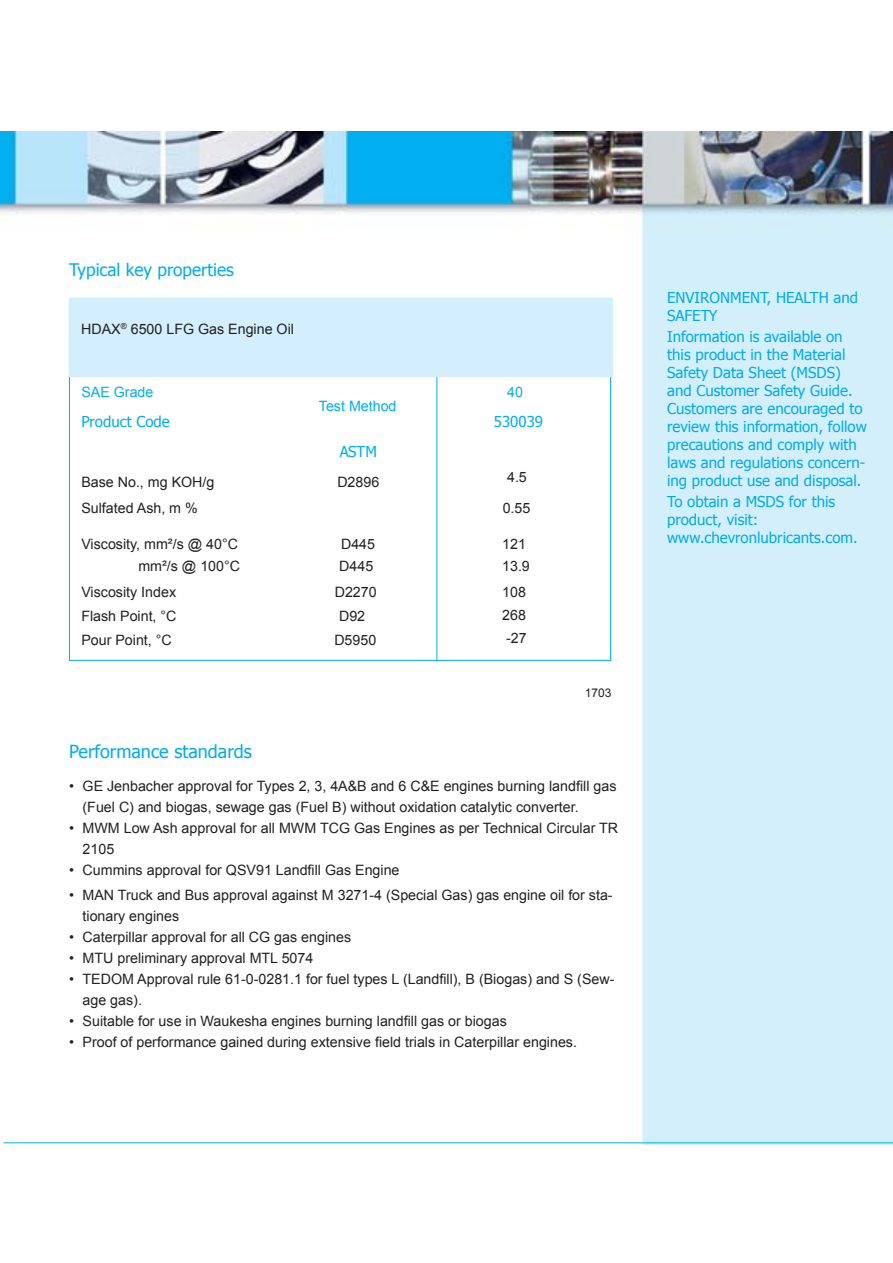
<style>
.page{position:relative;width:893px;height:1263px;background:#fff}
.page>*{position:absolute;margin:0;border:0;box-sizing:border-box;transform-origin:0 0}
.t1{font:18px "Tahoma";color:#00acee}
.t2{font:17.25px "Tahoma";color:#00acee}
.t3{font:15px/18px "Tahoma";color:#00acee}
.t4{font:14.25px/21px "Arial";color:#221f1f}
.t5{font:14.25px "Arial";color:#00acee}
.t6{font:12px "Arial";color:#221f1f}
</style>
<div class="page">
<img style="left:0;top:131px;width:892px;height:1014px">
<hr style="left:436px;top:299px;width:1px;height:362px;background:#00acee">
<hr style="left:69px;top:376px;width:542px;height:1px;background:#00acee">
<hr style="left:3px;top:1142px;width:889px;height:1px;background:#00acee">
<div style="left:69px;top:298px;width:543px;height:78px;background:#d3eefc"></div>
<p class="t2" style="left:69px;top:258px;width:166px">Typical key properties</p>
<p class="t4" style="left:81px;top:319px;width:214px">HDAX<sup>®</sup> 6500 LFG Gas Engine Oil</p>
<p class="t5" style="left:81px;top:382px;width:74px">SAE Grade</p>
<p class="t5" style="left:319px;top:397px;width:79px">Test Method</p>
<p class="t5" style="left:507px;top:382px;width:17px">40</p>
<p class="t3" style="left:81px;top:412px;width:90px">Product Code</p>
<p class="t3" style="left:494px;top:412px;width:51px">530039</p>
<p class="t3" style="left:340px;top:442px;width:39px">ASTM</p>
<p class="t4" style="left:81px;top:472px;width:135px">Base No., mg KOH/g</p>
<p class="t4" style="left:337px;top:472px;width:43px">D2896</p>
<p class="t4" style="left:81px;top:498px;width:118px">Sulfated Ash, m %</p>
<p class="t4" style="left:81px;top:534px;width:158px">Viscosity, mm²/s @ 40°C</p>
<p class="t4" style="left:341px;top:534px;width:36px">D445</p>
<p class="t4" style="left:138px;top:556px;width:103px">mm²/s @ 100°C</p>
<p class="t4" style="left:339px;top:556px;width:36px">D445</p>
<p class="t4" style="left:81px;top:582px;width:96px">Viscosity Index</p>
<p class="t4" style="left:335px;top:582px;width:43px">D2270</p>
<p class="t4" style="left:81px;top:606px;width:97px">Flash Point, °C</p>
<p class="t4" style="left:339px;top:606px;width:28px">D92</p>
<p class="t4" style="left:81px;top:630px;width:92px">Pour Point, °C</p>
<p class="t4" style="left:334px;top:630px;width:43px">D5950</p>
<p class="t4" style="left:502px;top:462px;width:29px;line-height:31px;text-align:center">4.5<br>0.55</p>
<p class="t4" style="left:502px;top:534px;width:29px;line-height:21.8px">121<br>13.9</p>
<p class="t4" style="left:502px;top:581px;width:26px;line-height:22.8px;text-align:justify">108<br>268 -27</p>
<p class="t6" style="left:584px;top:685px;width:28px">1703</p>
<p class="t1" style="left:69px;top:739px;width:184px">Performance standards</p>
<p class="t4" style="left:83px;top:776px;width:535px;text-indent:-13px">• GE Jenbacher approval for Types 2, 3, 4A&amp;B and 6 C&amp;E engines burning landfill gas (Fuel C) and biogas, sewage gas (Fuel B) without oxidation catalytic converter.</p>
<p class="t4" style="left:83px;top:818px;width:537px;text-indent:-13px">• MWM Low Ash approval for all MWM TCG Gas Engines as per Technical Circular TR<br>2105</p>
<p class="t4" style="left:69px;top:860px;width:332px">• Cummins approval for QSV91 Landfill Gas Engine</p>
<p class="t4" style="left:83px;top:885px;width:531px;text-indent:-13px">• MAN Truck and Bus approval against M 3271-4 (Special Gas) gas engine oil for sta&shy;tionary engines</p>
<p class="t4" style="left:69px;top:927px;width:283px">• Caterpillar approval for all CG gas engines</p>
<p class="t4" style="left:69px;top:948px;width:246px">• MTU preliminary approval MTL 5074</p>
<p class="t4" style="left:83px;top:969px;width:533px;text-indent:-13px">• TEDOM Approval rule 61-0-0281.1 for fuel types L (Landfill), B (Biogas) and S (Sew&shy;age gas).</p>
<p class="t4" style="left:69px;top:1011px;width:439px">• Suitable for use in Waukesha engines burning landfill gas or biogas</p>
<p class="t4" style="left:69px;top:1032px;width:509px">• Proof of performance gained during extensive field trials in Caterpillar engines.</p>
<p class="t3" style="left:667px;top:288px;width:192px">ENVIRONMENT, HEALTH and<br>SAFETY</p>
<p class="t3" style="left:667px;top:327px;width:201px">Information is available on this product in the Material<br>Safety Data Sheet (MSDS) and Customer Safety Guide.<br>Customers are encouraged to review this information, follow precautions and comply with laws and regulations concern&shy;ing product use and disposal.</p>
<p class="t3" style="left:667px;top:492px;width:192px">To obtain a MSDS for this product, visit: www.chevronlubricants.com.</p>
</div>
